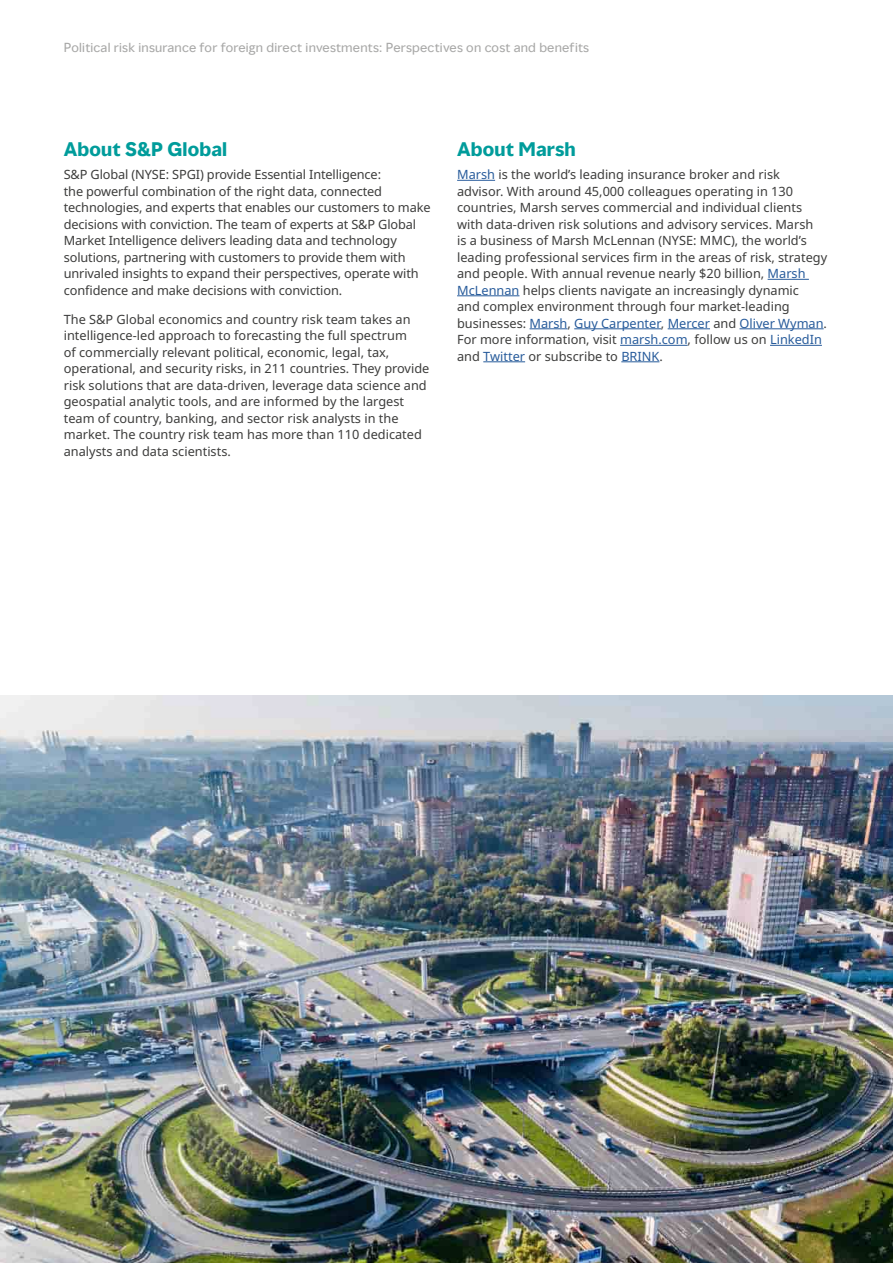
<style>
.page{position:relative;width:893px;height:1263px;background:#fff}
.page>*{position:absolute;margin:0;border:0;box-sizing:border-box;transform-origin:0 0}
.t1{font:700 18px "MMC Display";letter-spacing:.01em;color:#009c9b}
.t2{font:12.75px/16.5px "Noto Sans";color:#3c3c3b}
.t3{font:12px "MMC Display";letter-spacing:.02em;color:#a8a8a7}
.s1{color:#275b9b}
</style>
<div class="page">
<hr style="left:457px;top:180px;width:38px;height:1px;background:#275b9b">
<hr style="left:768px;top:279px;width:41px;height:1px;background:#275b9b">
<hr style="left:457px;top:295px;width:62px;height:1px;background:#275b9b">
<hr style="left:530px;top:328px;width:37px;height:1px;background:#275b9b">
<hr style="left:574px;top:328px;width:87px;height:1px;background:#275b9b">
<hr style="left:668px;top:328px;width:42px;height:1px;background:#275b9b">
<hr style="left:739px;top:328px;width:85px;height:1px;background:#275b9b">
<hr style="left:620px;top:345px;width:68px;height:1px;background:#275b9b">
<hr style="left:770px;top:345px;width:52px;height:1px;background:#275b9b">
<hr style="left:483px;top:361px;width:42px;height:1px;background:#275b9b">
<hr style="left:621px;top:361px;width:38px;height:1px;background:#275b9b">
<img style="left:0;top:696px;width:893px;height:567px">
<p class="t3" style="left:64px;top:39px;width:527px">Political risk insurance for foreign direct investments: Perspectives on cost and benefits</p>
<h1 class="t1" style="left:64px;top:138px;width:165px">About S&amp;P Global</h1>
<p class="t2" style="left:64px;top:166px;width:368px">S&amp;P Global (NYSE: SPGI) provide Essential Intelligence:<br>the powerful combination of the right data, connected technologies, and experts that enables our customers to make decisions with conviction. The team of experts at S&amp;P Global Market Intelligence delivers leading data and technology solutions, partnering with customers to provide them with unrivaled insights to expand their perspectives, operate with confidence and make decisions with conviction.</p>
<p class="t2" style="left:64px;top:311px;width:367px">The S&amp;P Global economics and country risk team takes an intelligence-led approach to forecasting the full spectrum<br>of commercially relevant political, economic, legal, tax, operational, and security risks, in 211 countries. They provide risk solutions that are data-driven, leverage data science and geospatial analytic tools, and are informed by the largest team of country, banking, and sector risk analysts in the market. The country risk team has more than 110 dedicated analysts and data scientists.</p>
<h1 class="t1" style="left:457px;top:138px;width:120px">About Marsh</h1>
<p class="t2" style="left:457px;top:166px;width:372px"><span class="s1">Marsh</span> is the world’s leading insurance broker and risk advisor. With around 45,000 colleagues operating in 130 countries, Marsh serves commercial and individual clients with data-driven risk solutions and advisory services. Marsh<br>is a business of Marsh McLennan (NYSE: MMC), the world’s leading professional services firm in the areas of risk, strategy and people. With annual revenue nearly $20 billion, <span class="s1">Marsh McLennan</span> helps clients navigate an increasingly dynamic<br>and complex environment through four market-leading businesses: <span class="s1">Marsh</span>, <span class="s1">Guy Carpenter</span>, <span class="s1">Mercer</span> and <span class="s1">Oliver Wyman</span>.<br>For more information, visit <span class="s1">marsh.com</span>, follow us on <span class="s1">LinkedIn </span>and <span class="s1">Twitter</span> or subscribe to <span class="s1">BRINK</span>.</p>
</div>
